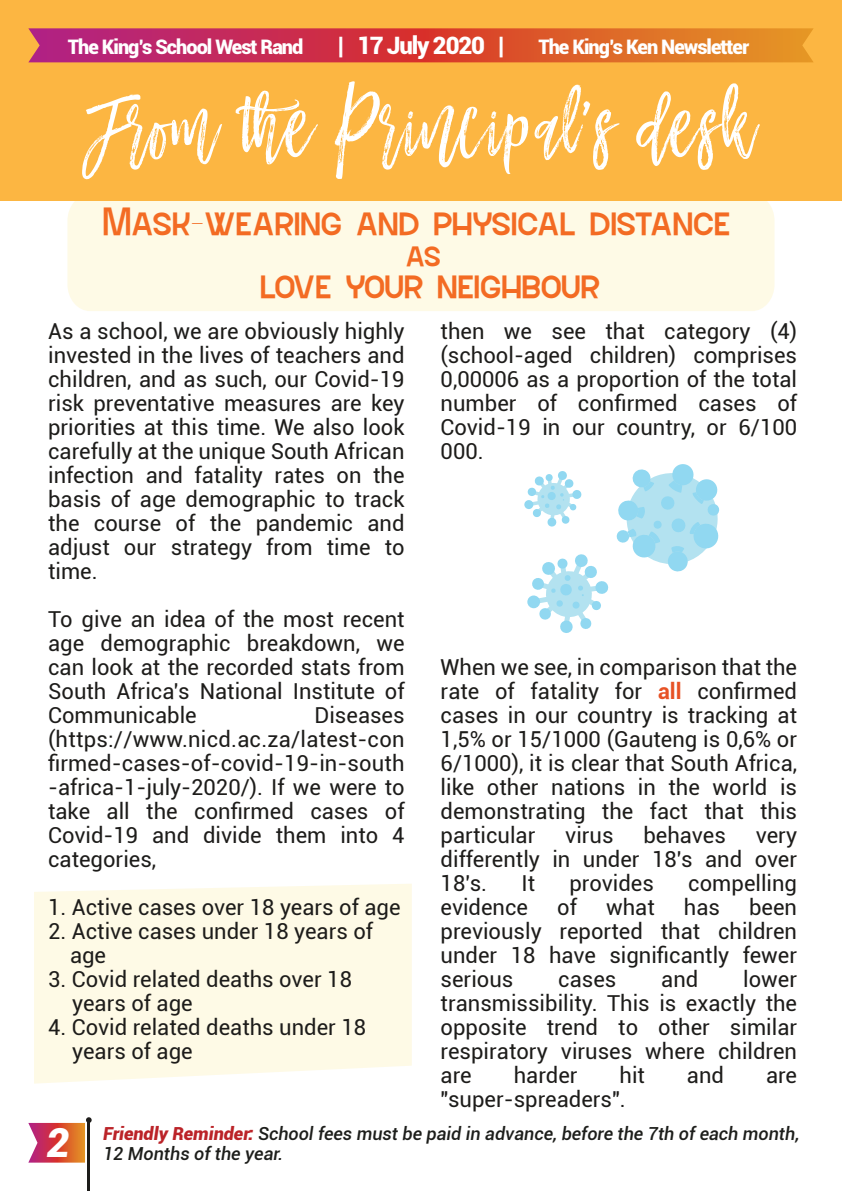
<style>
.page{position:relative;width:842px;height:1191px;background:#fff}
.page>*{position:absolute;margin:0;border:0;box-sizing:border-box;transform-origin:0 0}
.t1{font:100px "Mustache Brush Script";color:#fff}
.t2{font:45.6px "Sevastian 03 Inside";letter-spacing:-.1em;color:#f36b23}
.t3{font:40px "Sevastian 03 Inside";color:#f36b23}
.t4{font:italic 900 40px "Roboto";color:#fff}
.t5{font:900 24px "Roboto";letter-spacing:-.05em;color:#fff}
.t6{font:22px/24px "Roboto";color:#1d1c1a;text-align:justify}
.t7{font:900 20px "Roboto";letter-spacing:-.05em;color:#fff}
.t8{font:italic 500 18px "Roboto";color:#1d1e1b}
.s1{font-weight:700;color:#e75225}
.s2{font-weight:900;color:#bb2328}
</style>
<div class="page">
<div style="left:67px;top:201px;width:707px;height:110px;background:#fefae6"></div>
<div style="left:34px;top:884px;width:378px;height:199px;background:#fefae6"></div>
<div style="left:0;top:0;width:842px;height:201px;background:#fcb642"></div>
<svg style="left:28px;top:28px;width:785px;height:34px;background:#d24b41"></svg>
<hr style="left:87px;top:1120px;width:3px;height:71px;background:#1d1c1a">
<svg style="left:28px;top:1117px;width:64px;height:45px"></svg>
<svg style="left:616px;top:464px;width:104px;height:108px"></svg>
<div style="left:524px;top:500px;width:9px;height:9px;background:#91d8f1;border-radius:50%"></div>
<svg style="left:527px;top:471px;width:55px;height:56px"></svg>
<svg style="left:527px;top:595px;width:13px;height:13px"></svg>
<svg style="left:531px;top:554px;width:78px;height:79px"></svg>
<p class="t7" style="left:68px;top:32px;width:237px">The King’s School West Rand</p>
<p class="t5" style="left:338px;top:28px;width:168px">| 17 July 2020 |</p>
<p class="t7" style="left:538px;top:32px;width:212px">The King’s Ken Newsletter</p>
<h1 class="t1" style="left:84px;top:76px;width:673px">From the Principal’s desk</h1>
<h2 class="t2" style="left:100px;top:196px;width:633px">Mask-wearing and physical distance</h2>
<h3 class="t3" style="left:403px;top:232px;width:41px">as</h3>
<h2 class="t2" style="left:258px;top:259px;width:346px">love your neighbour</h2>
<p class="t6" style="left:48px;top:318px;width:358px">As a school, we are obviously highly invested in the lives of teachers and children, and as such, our Covid-19 risk preventative measures are key priorities at this time. We also look carefully at the unique South African infection and fatality rates on the basis of age demographic to track the course of the pandemic and adjust our strategy from time to time.</p>
<p class="t6" style="left:48px;top:606px;width:358px">To give an idea of the most recent age demographic breakdown, we can look at the recorded stats from South Africa's National Institute of Communicable</p>
<p class="t6" style="left:48px;top:702px;width:358px;text-indent:266px">Diseases (https://www.nicd.ac.za/latest-con firmed-cases-of-covid-19-in-south -africa-1-july-2020/). If we were to take all the confirmed cases of Covid-19 and divide them into 4 categories,</p>
<p class="t6" style="left:48px;top:894px;width:354px">1. Active cases over 18 years of age</p>
<p class="t6" style="left:70px;top:918px;width:305px;text-indent:-22px">2. Active cases under 18 years of age</p>
<p class="t6" style="left:72px;top:966px;width:281px;text-indent:-24px">3. Covid related deaths over 18 years of age</p>
<p class="t6" style="left:72px;top:1014px;width:296px;text-indent:-24px">4. Covid related deaths under 18 years of age</p>
<p class="t6" style="left:441px;top:318px;width:358px">then we see that category (4) (school-aged children) comprises 0,00006 as a proportion of the total number of confirmed cases of Covid-19 in our country, or 6/100<br>000.</p>
<p class="t6" style="left:441px;top:654px;width:358px">When we see, in comparison that the rate of fatality for <span class="s1">all</span> confirmed cases in our country is tracking at 1,5% or 15/1000 (Gauteng is 0,6% or 6/1000), it is clear that South Africa, like other nations in the world is demonstrating the fact that this particular</p>
<p class="t6" style="left:565px;top:822px;width:50px">virus</p>
<p class="t6" style="left:643px;top:822px;width:84px">behaves</p>
<p class="t6" style="left:441px;top:822px;width:358px;text-indent:315px">very differently in under 18's and over 18's.</p>
<p class="t6" style="left:521px;top:870px;width:15px">It</p>
<p class="t6" style="left:569px;top:870px;width:86px">provides</p>
<p class="t6" style="left:688px;top:870px;width:110px">compelling</p>
<p class="t6" style="left:441px;top:894px;width:89px">evidence</p>
<p class="t6" style="left:557px;top:894px;width:21px">of</p>
<p class="t6" style="left:606px;top:894px;width:50px">what</p>
<p class="t6" style="left:684px;top:894px;width:38px">has</p>
<p class="t6" style="left:441px;top:894px;width:358px;text-indent:308px">been previously reported that children under 18 have significantly fewer serious</p>
<p class="t6" style="left:441px;top:966px;width:358px;text-indent:303px">lower transmissibility. This is exactly the opposite trend to other similar respiratory viruses where children are</p>
<p class="t6" style="left:558px;top:966px;width:60px">cases</p>
<p class="t6" style="left:661px;top:966px;width:39px">and</p>
<p class="t6" style="left:514px;top:1062px;width:65px">harder</p>
<p class="t6" style="left:619px;top:1062px;width:27px">hit</p>
<p class="t6" style="left:687px;top:1062px;width:39px">and</p>
<p class="t6" style="left:766px;top:1062px;width:33px">are</p>
<p class="t6" style="left:441px;top:1086px;width:187px">"super-spreaders".</p>
<h3 class="t4" style="left:46px;top:1114px;width:25px">2</h3>
<p class="t8" style="left:103px;top:1120px;width:698px"><span class="s2">Friendly Reminder:</span> School fees must be paid in advance, before the 7th of each month,</p>
<p class="t8" style="left:103px;top:1140px;width:182px">12 Months of the year.</p>
</div>
